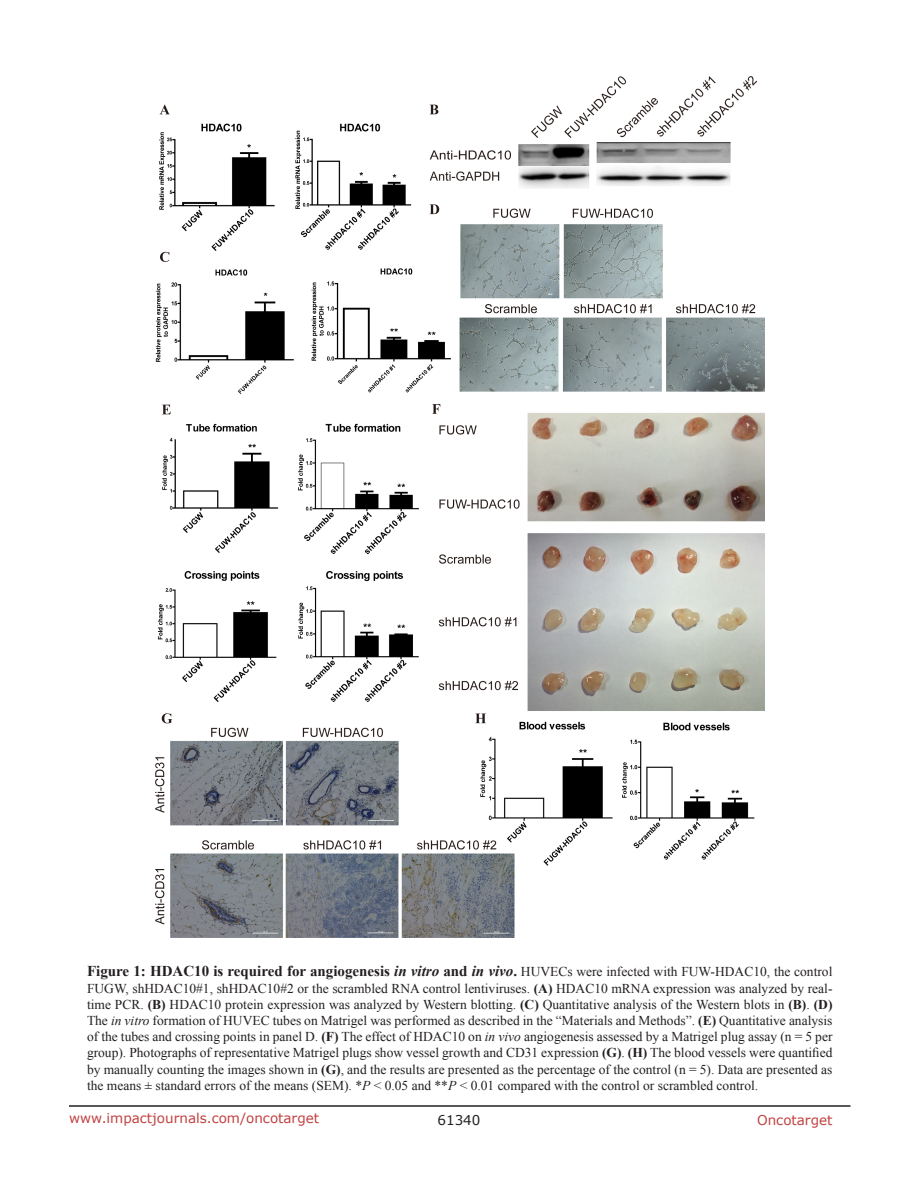
<style>
.page{position:relative;width:918px;height:1188px;background:#fff}
.page>*{position:absolute;margin:0;border:0;box-sizing:border-box;transform-origin:0 0}
.figuretext{font:700 15px "Times New Roman";color:#231f20}
.figuretext-2{font:13.5px/16.2px "Times New Roman";color:#231f20;text-align:justify}
.t1{font:13.5px "Verdana";color:#c24141}
.t2{font:13.5px "Verdana";color:#231f20}
.s1{font-style:italic}
.s2{font-weight:400;font-size:13.5px}
.s3{font-weight:700}
</style>
<div class="page">
<hr style="left:69px;top:1105px;width:781px;height:2px;background:#231f20">
<img style="left:155px;top:76px;width:610px;height:862px">
<p class="figuretext" style="left:87px;top:961px;width:747px">Figure 1: HDAC10 is required for angiogenesis <span class="s1">in vitro</span> and <span class="s1">in vivo</span>. <span class="s2">HUVECs were infected with FUW-HDAC10, the control</span></p>
<p class="figuretext-2" style="left:87px;top:980px;width:747px">FUGW, shHDAC10#1, shHDAC10#2 or the scrambled RNA control lentiviruses. <span class="s3">(A)</span> HDAC10 mRNA expression was analyzed by real&shy;time PCR. <span class="s3">(B)</span> HDAC10 protein expression was analyzed by Western blotting. <span class="s3">(C)</span> Quantitative analysis of the Western blots in <span class="s3">(B)</span>. <span class="s3">(D)<br></span>The <span class="s1">in vitro</span> formation of HUVEC tubes on Matrigel was performed as described in the “Materials and Methods”. <span class="s3">(E)</span> Quantitative analysis of the tubes and crossing points in panel D. <span class="s3">(F)</span> The effect of HDAC10 on <span class="s1">in vivo</span> angiogenesis assessed by a Matrigel plug assay (n = 5 per group). Photographs of representative Matrigel plugs show vessel growth and CD31 expression <span class="s3">(G)</span>. <span class="s3">(H)</span> The blood vessels were quantified by manually counting the images shown in <span class="s3">(G)</span>, and the results are presented as the percentage of the control (n = 5). Data are presented as the means ± standard errors of the means (SEM). *<span class="s1">P</span> &lt; 0.05 and **<span class="s1">P</span> &lt; 0.01 compared with the control or scrambled control.</p>
<p class="t1" style="left:69px;top:1109px;width:252px">www.impactjournals.com/oncotarget</p>
<p class="t2" style="left:438px;top:1111px;width:44px">61340</p>
<p class="t1" style="left:757px;top:1111px;width:77px">Oncotarget</p>
</div>
